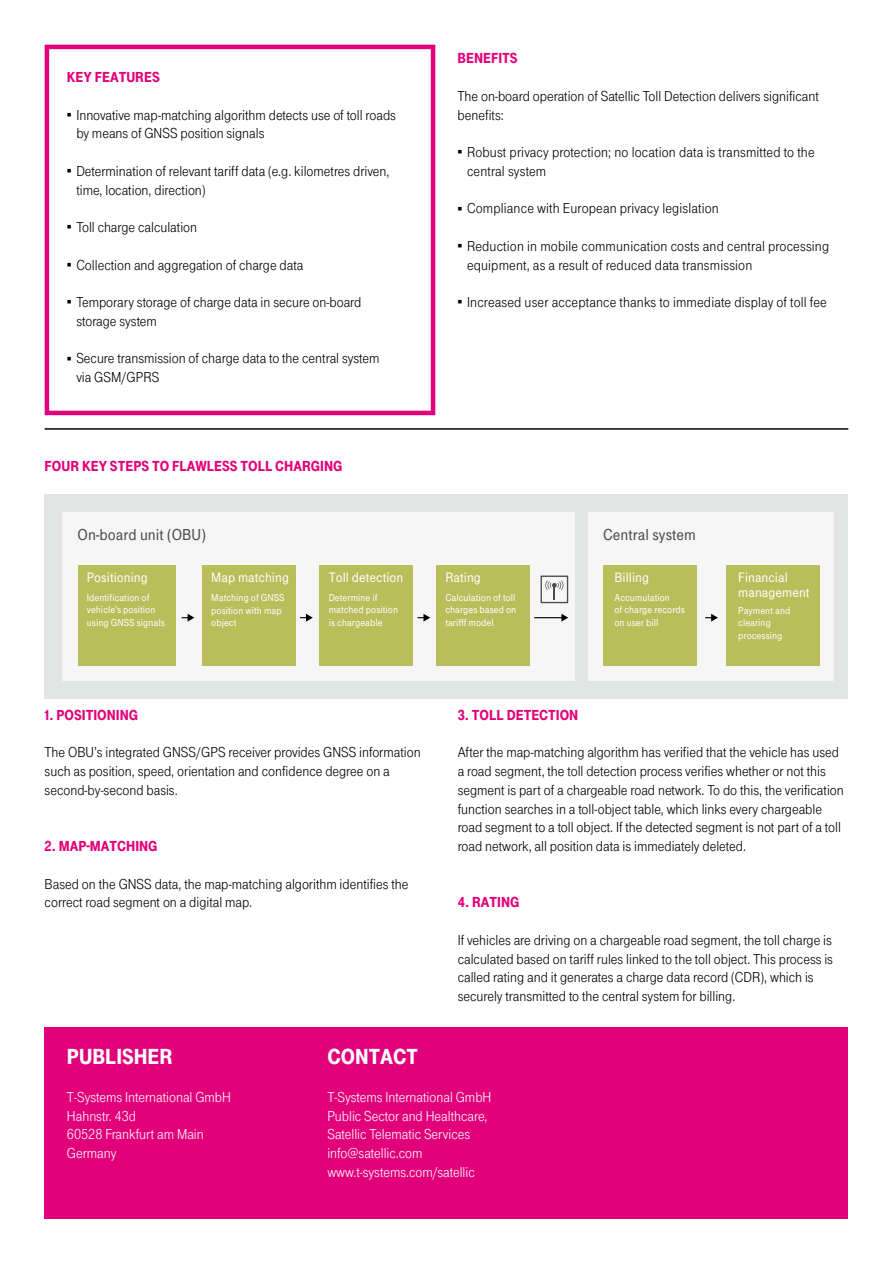
<style>
.page{position:relative;width:893px;height:1263px;background:#fff}
.page>*{position:absolute;margin:0;border:0;box-sizing:border-box;transform-origin:0 0}
.t1{font:900 22.5px "Tele Grotesk Headline";color:#fff}
.t2{font:16.5px "Tele Grotesk Halb";letter-spacing:.005em;color:#4b4b4d}
.t3{font:15px/18.8px "Tele Grotesk Norm";color:#000}
.t4{font:15px/18.8px "Tele Grotesk Norm";color:#fff}
.t5{font:900 15px "Tele Grotesk Headline";color:#e2007a}
.t6{font:14.25px/15px "Tele Grotesk Halb";letter-spacing:.005em;color:#fff}
.t7{font:10.5px/12.6px "Tele Grotesk Halb";letter-spacing:.005em;color:#fff}
</style>
<div class="page">
<div style="left:45px;top:494px;width:803px;height:204px;background:#e3e4e4"></div>
<div style="left:63px;top:512px;width:512px;height:169px;background:#f6f6f6"></div>
<div style="left:588px;top:512px;width:245px;height:169px;background:#f6f6f6"></div>
<div style="left:78px;top:565px;width:97px;height:101px;background:#b9bd5a"></div>
<div style="left:202px;top:565px;width:94px;height:101px;background:#b9bd5a"></div>
<svg style="left:182px;top:614px;width:12px;height:8px"></svg>
<svg style="left:300px;top:614px;width:13px;height:8px"></svg>
<div style="left:319px;top:565px;width:94px;height:101px;background:#b9bd5a"></div>
<svg style="left:418px;top:614px;width:12px;height:8px"></svg>
<div style="left:436px;top:565px;width:94px;height:101px;background:#b9bd5a"></div>
<svg style="left:534px;top:614px;width:34px;height:8px"></svg>
<div style="left:603px;top:565px;width:94px;height:101px;background:#b9bd5a"></div>
<svg style="left:705px;top:614px;width:13px;height:8px"></svg>
<div style="left:726px;top:565px;width:94px;height:101px;background:#b9bd5a"></div>
<svg style="left:541px;top:575px;width:27px;height:28px"></svg>
<hr style="left:45px;top:428px;width:803px;height:2px;background:#000">
<div style="left:45px;top:45px;width:390px;height:370px;background:#fff;border:4px solid #e2007a"></div>
<div style="left:45px;top:1027px;width:803px;height:191px;background:#e2007a"></div>
<p class="t5" style="left:67px;top:69px;width:94px">KEY FEATURES</p>
<p class="t3" style="left:76px;top:106px;width:321px;text-indent:-9px">○ Innovative map-matching algorithm detects use of toll roads by means of GNSS position signals</p>
<p class="t3" style="left:76px;top:162px;width:315px;text-indent:-9px">○ Determination of relevant tariff data (e.g. kilometres driven, time, location, direction)</p>
<p class="t3" style="left:67px;top:218px;width:132px">○ Toll charge calculation</p>
<p class="t3" style="left:67px;top:256px;width:238px">○ Collection and aggregation of charge data</p>
<p class="t3" style="left:76px;top:293px;width:287px;text-indent:-9px">○ Temporary storage of charge data in secure on-board storage system</p>
<p class="t3" style="left:76px;top:349px;width:305px;text-indent:-9px">○ Secure transmission of charge data to the central system via GSM/GPRS</p>
<p class="t5" style="left:45px;top:458px;width:299px">FOUR KEY STEPS TO FLAWLESS TOLL CHARGING</p>
<p class="t5" style="left:458px;top:50px;width:61px">BENEFITS</p>
<p class="t3" style="left:458px;top:87px;width:363px">The on-board operation of Satellic Toll Detection delivers significant benefits:</p>
<p class="t3" style="left:467px;top:143px;width:349px;text-indent:-9px">○ Robust privacy protection; no location data is transmitted to the central system</p>
<p class="t3" style="left:458px;top:199px;width:263px">○ Compliance with European privacy legislation</p>
<p class="t3" style="left:467px;top:237px;width:364px;text-indent:-9px">○ Reduction in mobile communication costs and central processing equipment, as a result of reduced data transmission</p>
<p class="t3" style="left:458px;top:293px;width:371px">○ Increased user acceptance thanks to immediate display of toll fee</p>
<p class="t2" style="left:78px;top:525px;width:130px">On-board unit (OBU)</p>
<p class="t2" style="left:603px;top:525px;width:94px">Central system</p>
<p class="t6" style="left:87px;top:570px;width:62px">Positioning</p>
<p class="t7" style="left:87px;top:591px;width:80px">Identification of vehicle's position using GNSS signals</p>
<p class="t6" style="left:329px;top:570px;width:76px">Toll detection</p>
<p class="t7" style="left:329px;top:591px;width:71px">Determine if matched position is chargeable</p>
<p class="t6" style="left:445px;top:570px;width:37px">Rating</p>
<p class="t7" style="left:445px;top:591px;width:72px;text-align:justify">Calculation of toll charges based on tarifff model</p>
<p class="t6" style="left:614px;top:570px;width:36px">Billing</p>
<p class="t7" style="left:614px;top:591px;width:72px">Accumulation<br>of charge records on user bill</p>
<p class="t6" style="left:211px;top:570px;width:79px">Map matching</p>
<p class="t7" style="left:211px;top:591px;width:75px">Matching of GNSS position with map object</p>
<p class="t6" style="left:738px;top:570px;width:73px">Financial management</p>
<p class="t7" style="left:738px;top:604px;width:54px">Payment and clearing processing</p>
<p class="t5" style="left:45px;top:706px;width:95px">1. POSITIONING</p>
<p class="t3" style="left:45px;top:743px;width:378px">The OBU’s integrated GNSS/GPS receiver provides GNSS information such as position, speed, orientation and confidence degree on a second-by-second basis.</p>
<p class="t5" style="left:45px;top:838px;width:114px">2. MAP-MATCHING</p>
<p class="t3" style="left:45px;top:874px;width:365px">Based on the GNSS data, the map-matching algorithm identifies the correct road segment on a digital map.</p>
<p class="t5" style="left:458px;top:706px;width:122px">3. TOLL DETECTION</p>
<p class="t3" style="left:458px;top:743px;width:388px">After the map-matching algorithm has verified that the vehicle has used a road segment, the toll detection process verifies whether or not this segment is part of a chargeable road network. To do this, the verification function searches in a toll-object table, which links every chargeable road segment to a toll object. If the detected segment is not part of a toll road network, all position data is immediately deleted.</p>
<p class="t5" style="left:458px;top:894px;width:63px">4. RATING</p>
<p class="t3" style="left:458px;top:931px;width:377px">If vehicles are driving on a chargeable road segment, the toll charge is calculated based on tariff rules linked to the toll object. This process is called rating and it generates a charge data record (CDR), which is securely transmitted to the central system for billing.</p>
<h1 class="t1" style="left:67px;top:1044px;width:107px">PUBLISHER</h1>
<p class="t4" style="left:67px;top:1088px;width:166px">T‐Systems International GmbH<br>Hahnstr. 43d<br>60528 Frankfurt am Main<br>Germany</p>
<h1 class="t1" style="left:327px;top:1044px;width:92px">CONTACT</h1>
<p class="t4" style="left:327px;top:1088px;width:166px">T‐Systems International GmbH<br>Public Sector and Healthcare,<br>Satellic Telematic Services info@satellic.com www.t-systems.com/satellic</p>
</div>
